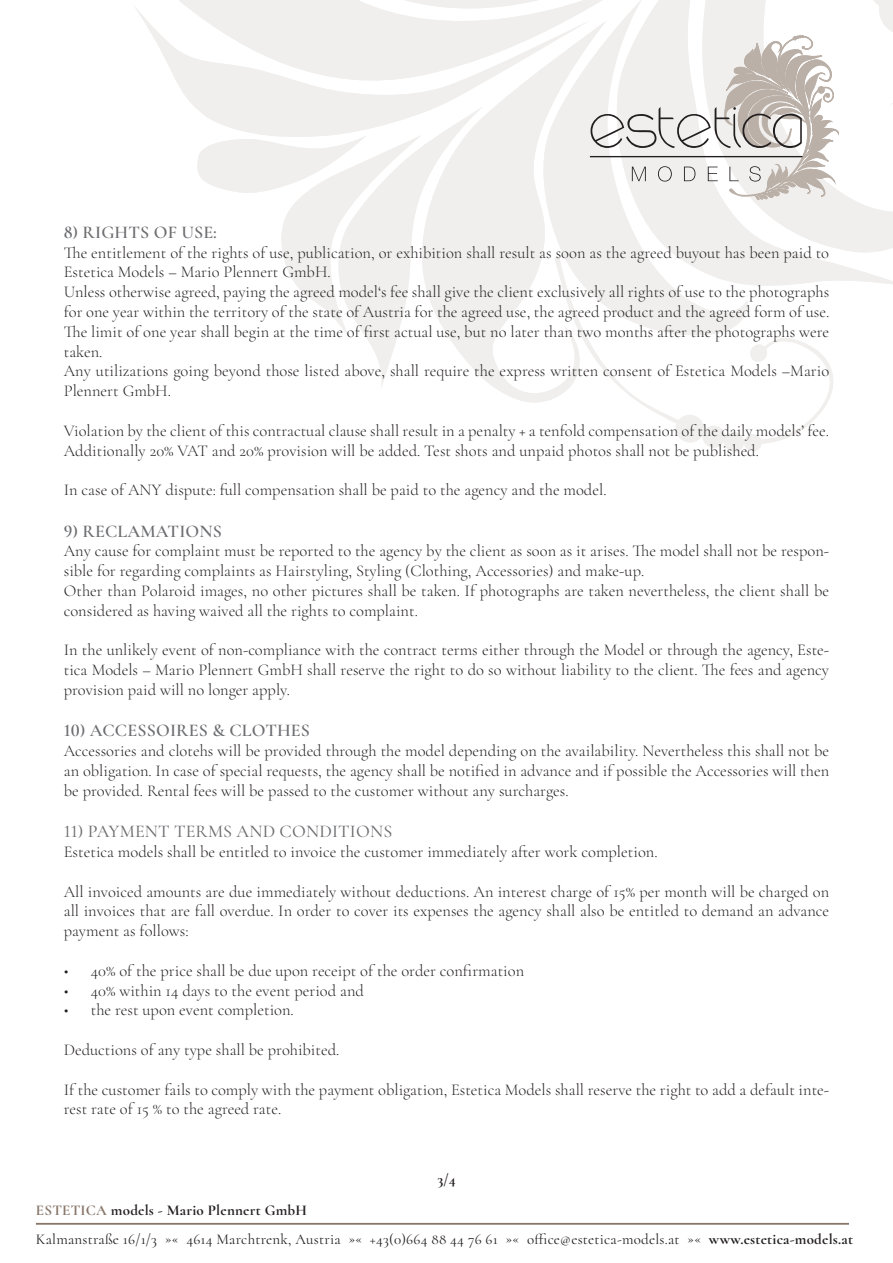
<style>
.page{position:relative;width:893px;height:1263px;background:#fff}
.page>*{position:absolute;margin:0;border:0;box-sizing:border-box;transform-origin:0 0}
.t1{font:600 18px "Cormorant Garamond";letter-spacing:.01em;color:#6c6d70}
.t2{font:500 18px "Cormorant Garamond";letter-spacing:.01em;color:#6c6d70}
.t3{font:300 16.5px/19.8px "Cormorant Garamond";color:#231f20}
.t4{font:15px/29px "Cormorant";letter-spacing:.015em;color:#231f20}
.t5{font:700 15px "Cormorant";color:#231f20}
.s1{font-weight:700;color:#89776a}
.s2{font-weight:700}
</style>
<div class="page">
<hr style="left:36px;top:1223px;width:813px;height:2px;background:#897669">
<svg style="left:622px;top:389px;width:211px;height:62px"></svg>
<svg style="left:497px;top:389px;width:71px;height:14px"></svg>
<div style="left:675px;top:415px;width:29px;height:28px;background:#f1efed;border-radius:50%"></div>
<div style="left:702px;top:425px;width:23px;height:23px;background:#f1efed;border-radius:50%"></div>
<div style="left:724px;top:432px;width:20px;height:20px;background:#f1efed;border-radius:50%"></div>
<div style="left:744px;top:434px;width:18px;height:17px;background:#f1efed;border-radius:50%"></div>
<svg style="left:152px;top:0;width:741px;height:389px"></svg>
<p class="t1" style="left:64px;top:221px;width:155px">8) RIGHTS OF USE:</p>
<p class="t3" style="left:64px;top:242px;width:767px">The entitlement of the rights of use, publication, or exhibition shall result as soon as the agreed buyout has been paid to Estetica Models – Mario Plennert GmbH.<br>Unless otherwise agreed, paying the agreed model‘s fee shall give the client exclusively all rights of use to the photographs for one year within the territory of the state of Austria for the agreed use, the agreed product and the agreed form of use.<br>The limit of one year shall begin at the time of first actual use, but no later than two months after the photographs were taken.<br>Any utilizations going beyond those listed above, shall require the express written consent of Estetica Models –Mario Plennert GmbH.</p>
<p class="t3" style="left:64px;top:421px;width:767px">Violation by the client of this contractual clause shall result in a penalty + a tenfold compensation of the daily models’ fee.<br>Additionally 20% VAT and 20% provision will be added. Test shots and unpaid photos shall not be published.</p>
<p class="t3" style="left:64px;top:480px;width:544px">In case of ANY dispute: full compensation shall be paid to the agency and the model.</p>
<p class="t1" style="left:64px;top:520px;width:160px">9) RECLAMATIONS</p>
<p class="t3" style="left:64px;top:541px;width:767px">Any cause for complaint must be reported to the agency by the client as soon as it arises. The model shall not be respon&shy;sible for regarding complaints as Hairstyling, Styling (Clothing, Accessories) and make-up.<br>Other than Polaroid images, no other pictures shall be taken. If photographs are taken nevertheless, the client shall be considered as having waived all the rights to complaint.</p>
<p class="t3" style="left:64px;top:640px;width:767px;text-align:justify">In the unlikely event of non-compliance with the contract terms either through the Model or through the agency, Este&shy;tica Models – Mario Plennert GmbH shall reserve the right to do so without liability to the client. The fees and agency provision paid will no longer apply.</p>
<p class="t1" style="left:64px;top:719px;width:248px">10) ACCESSOIRES &amp; CLOTHES</p>
<p class="t3" style="left:64px;top:741px;width:767px;text-align:justify">Accessories and clotehs will be provided through the model depending on the availability. Nevertheless this shall not be an obligation. In case of special requests, the agency shall be notified in advance and if possible the Accessories will then be provided. Rental fees will be passed to the customer without any surcharges.</p>
<p class="t2" style="left:64px;top:820px;width:330px">11) PAYMENT TERMS AND CONDITIONS</p>
<p class="t3" style="left:64px;top:842px;width:595px">Estetica models shall be entitled to invoice the customer immediately after work completion.</p>
<p class="t3" style="left:64px;top:881px;width:767px;text-align:justify">All invoiced amounts are due immediately without deductions. An interest charge of 15% per month will be charged on all invoices that are fall overdue. In order to cover its expenses the agency shall also be entitled to demand an advance payment as follows:</p>
<p class="t3" style="left:64px;top:961px;width:462px">• 40% of the price shall be due upon receipt of the order confirmation</p>
<p class="t3" style="left:64px;top:980px;width:302px">• 40% within 14 days to the event period and</p>
<p class="t3" style="left:64px;top:1000px;width:232px">• the rest upon event completion.</p>
<p class="t3" style="left:64px;top:1040px;width:277px">Deductions of any type shall be prohibited.</p>
<p class="t3" style="left:64px;top:1079px;width:767px">If the customer fails to comply with the payment obligation, Estetica Models shall reserve the right to add a default inte&shy;rest rate of 15 % to the agreed rate.</p>
<p class="t5" style="left:437px;top:1170px;width:20px">3/4</p>
<p class="t4" style="left:36px;top:1195px;width:819px"><span class="s1">ESTETICA</span> <span class="s2">models - Mario Plennert GmbH<br></span>Kalmanstraße 16/1/3 »« 4614 Marchtrenk, Austria »« +43(0)664 88 44 76 61 »« office@estetica-models.at »« <span class="s2">www.estetica-models.at</span></p>
</div>
